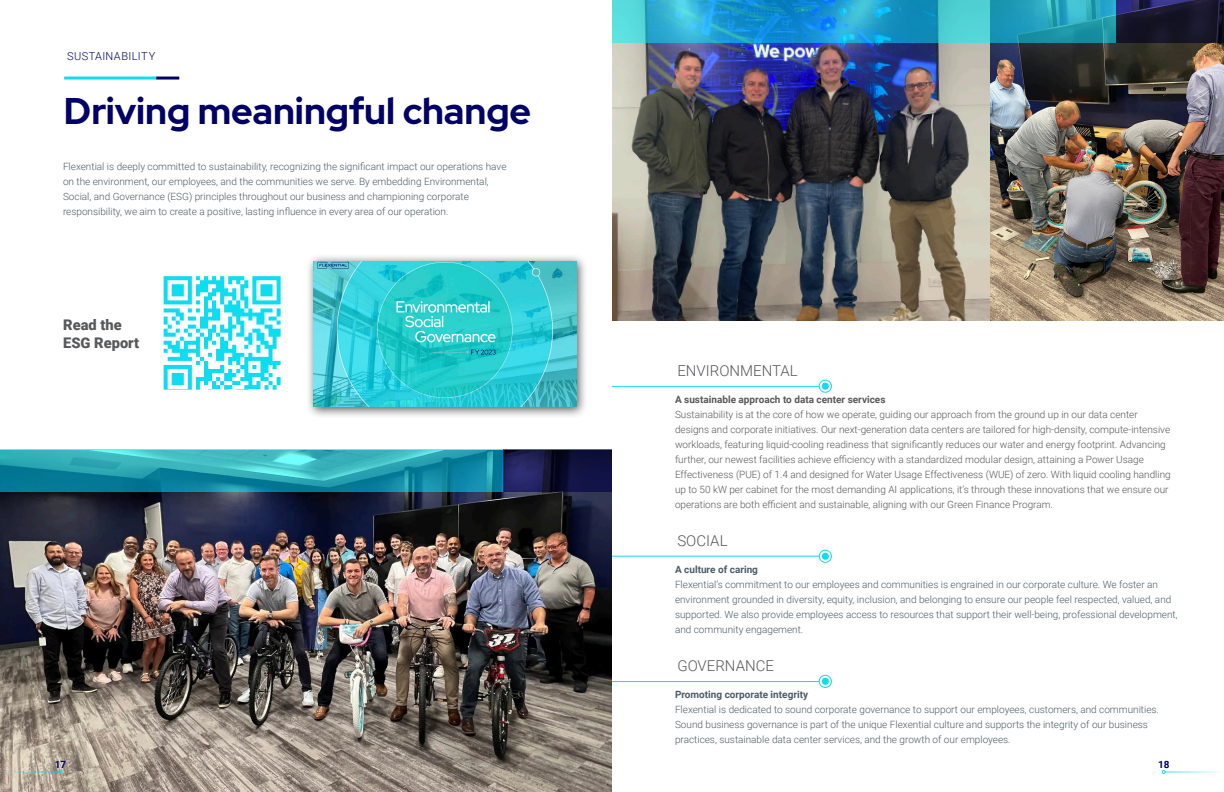
<style>
.page{position:relative;width:1224px;height:792px;background:#fff}
.page>*{position:absolute;margin:0;border:0;box-sizing:border-box;transform-origin:0 0}
.t1{font:700 37px "Red Hat Display";letter-spacing:-.005em;color:#006}
.Logo{font:300 15px "Roboto";color:#57585a}
.Logo-2{font:900 14.7px/18px "Roboto";color:#57585a}
.Subhead{font:300 11px "Roboto";letter-spacing:.04em;color:#006}
.Logo-3{font:300 10px/15px "Roboto";color:#4b5c66}
.Logo-4{font:300 10px/15px "Roboto";color:#57585a}
.Logo-5{font:700 10px "Roboto";color:#4b5c66}
.Logo-6{font:700 10px "Roboto";color:#57585a}
.t2{font:700 10px "Roboto";color:#006}
</style>
<div class="page">
<hr style="left:612px;top:386px;width:207px;height:1px;background:#10dcf0">
<hr style="left:612px;top:556px;width:207px;height:1px;background:#10dcf0">
<hr style="left:612px;top:681px;width:207px;height:1px;background:#10dcf0">
<svg style="left:164px;top:276px;width:117px;height:114px"></svg>
<img style="left:0;top:492px;width:612px;height:300px">
<div style="left:819px;top:380px;width:13px;height:13px;border:1px solid #10dcf0;border-radius:50%"></div>
<div style="left:819px;top:550px;width:13px;height:13px;border:1px solid #10dcf0;border-radius:50%"></div>
<div style="left:822px;top:383px;width:7px;height:7px;background:#10dcf0;border-radius:50%"></div>
<div style="left:822px;top:553px;width:7px;height:7px;background:#10dcf0;border-radius:50%"></div>
<div style="left:819px;top:675px;width:13px;height:13px;border:1px solid #10dcf0;border-radius:50%"></div>
<div style="left:822px;top:678px;width:7px;height:7px;background:#10dcf0;border-radius:50%"></div>
<hr style="left:1165px;top:772px;width:59px;height:1px;background:#10dcf0">
<svg style="left:1162px;top:770px;width:3px;height:4px"></svg>
<hr style="left:0;top:772px;width:59px;height:1px;background:#10dcf0">
<svg style="left:59px;top:770px;width:3px;height:4px"></svg>
<img style="left:990px;top:43px;width:234px;height:277px">
<img style="left:612px;top:43px;width:378px;height:277px">
<div style="left:306px;top:253px;width:282px;height:165px;background:#231f20;opacity:.75"></div>
<img style="left:313px;top:261px;width:263px;height:146px">
<hr style="left:64px;top:77px;width:93px;height:3px;background:#10dcf0">
<hr style="left:156px;top:77px;width:23px;height:3px;background:#006">
<svg style="left:0;top:450px;width:504px;height:42px;background:#249cae"></svg>
<svg style="left:504px;top:450px;width:108px;height:42px;background:#151645"></svg>
<svg style="left:612px;top:0;width:504px;height:43px;background:#28a6cb"></svg>
<svg style="left:1116px;top:0;width:108px;height:43px;background:#1a1833"></svg>
<p class="Subhead" style="left:67px;top:48px;width:90px">SUSTAINABILITY</p>
<p class="t1" style="left:64px;top:87px;width:469px">Driving meaningful change</p>
<p class="Logo-3" style="left:63px;top:158px;width:445px">Flexential is deeply committed to sustainability, recognizing the significant impact our operations have on the environment, our employees, and the communities we serve. By embedding Environmental, Social, and Governance (ESG) principles throughout our business and championing corporate responsibility, we aim to create a positive, lasting influence in every area of our operation.</p>
<p class="Logo-2" style="left:63px;top:315px;width:78px">Read the<br>ESG Report</p>
<p class="Logo" style="left:677px;top:360px;width:122px">ENVIRONMENTAL</p>
<p class="Logo-6" style="left:675px;top:393px;width:212px">A sustainable approach to data center services</p>
<p class="Logo-4" style="left:675px;top:407px;width:497px">Sustainability is at the core of how we operate, guiding our approach from the ground up in our data center designs and corporate initiatives. Our next-generation data centers are tailored for high-density, compute-intensive workloads, featuring liquid-cooling readiness that significantly reduces our water and energy footprint. Advancing further, our newest facilities achieve efficiency with a standardized modular design, attaining a Power Usage Effectiveness (PUE) of 1.4 and designed for Water Usage Effectiveness (WUE) of zero. With liquid cooling handling up to 50 kW per cabinet for the most demanding AI applications, it’s through these innovations that we ensure our operations are both efficient and sustainable, aligning with our Green Finance Program.</p>
<p class="Logo" style="left:677px;top:530px;width:52px">SOCIAL</p>
<p class="Logo-5" style="left:675px;top:562px;width:85px">A culture of caring</p>
<p class="Logo-3" style="left:675px;top:576px;width:504px">Flexential’s commitment to our employees and communities is engrained in our corporate culture. We foster an environment grounded in diversity, equity, inclusion, and belonging to ensure our people feel respected, valued, and supported. We also provide employees access to resources that support their well-being, professional development, and community engagement.</p>
<p class="Logo" style="left:677px;top:655px;width:98px">GOVERNANCE</p>
<p class="Logo-5" style="left:675px;top:688px;width:135px">Promoting corporate integrity</p>
<p class="Logo-3" style="left:675px;top:702px;width:486px">Flexential is dedicated to sound corporate governance to support our employees, customers, and communities.<br>Sound business governance is part of the unique Flexential culture and supports the integrity of our business practices, sustainable data center services, and the growth of our employees.</p>
<p class="t2" style="left:55px;top:758px;width:13px">17</p>
<p class="t2" style="left:1158px;top:758px;width:13px">18</p>
</div>
